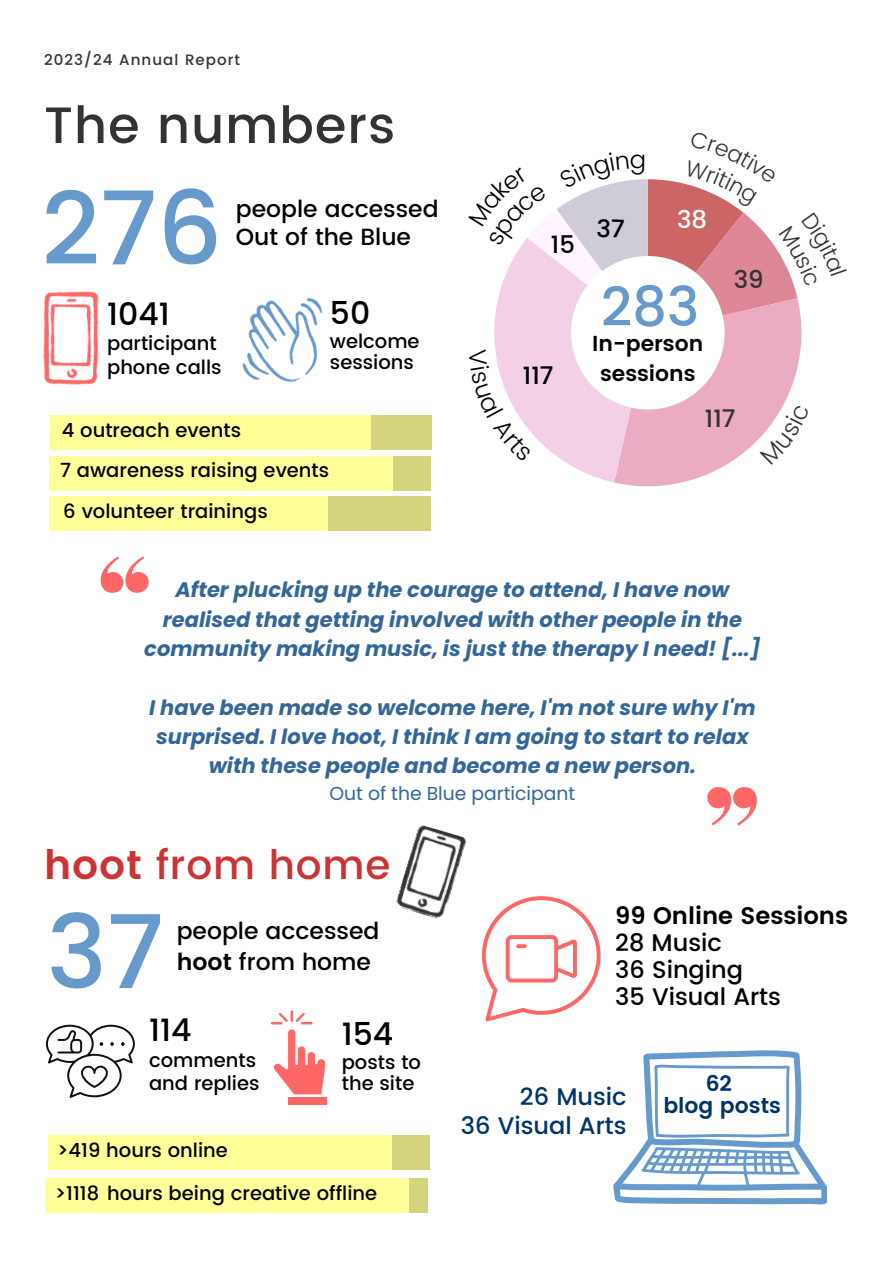
<style>
.page{position:relative;width:894px;height:1264px;background:#fff}
.page>*{position:absolute;margin:0;border:0;box-sizing:border-box;transform-origin:0 0}
.t1{font:500 101.7px "Poppins";color:#69c}
.t2{font:500 54.3px "Poppins";color:#69c}
.t3{font:500 51px "Poppins";letter-spacing:.02em;color:#333}
.t4{font:500 40.5px "Poppins";letter-spacing:.02em;color:#c33}
.t5{font:500 31.5px "Poppins";color:#000}
.t6{font:500 24.3px "Poppins";color:#000}
.t7{font:500 24.3px "Poppins";color:#333}
.t8{font:500 24.3px "Poppins";color:#fff}
.t9{font:500 24px/27px "Poppins";color:#000}
.t10{font:500 24px/28.2px "Poppins";color:#036;text-align:right}
.t11{font:600 24px "Poppins";color:#000}
.t12{font:500 23.4px/30.3px "Poppins";color:#000}
.t13{font:600 21.75px/22.5px "Poppins";color:#036;text-align:center}
.t14{font:600 21.6px/29.8px "Poppins";color:#000;text-align:center}
.t15{font:italic 700 21px/29.2px "Poppins";color:#369;text-align:center}
.t16{font:500 19.5px/21.3px "Poppins";color:#000}
.t17{font:18.75px "Poppins";color:#369}
.t18{font:500 15px "Poppins";letter-spacing:.07em;color:#333}
.s1{font-weight:600}
</style>
<div class="page">
<div style="left:50px;top:415px;width:381px;height:35px;background:#d4d47f"></div>
<div style="left:50px;top:415px;width:320px;height:35px;background:#ff9"></div>
<div style="left:49px;top:456px;width:381px;height:34px;background:#d4d47f"></div>
<div style="left:49px;top:456px;width:343px;height:34px;background:#ff9"></div>
<div style="left:49px;top:496px;width:381px;height:34px;background:#d4d47f"></div>
<div style="left:49px;top:496px;width:278px;height:34px;background:#ff9"></div>
<img style="left:396px;top:825px;width:71px;height:94px">
<div style="left:48px;top:1135px;width:382px;height:34px;background:#d4d47f"></div>
<div style="left:48px;top:1135px;width:344px;height:34px;background:#ff9"></div>
<div style="left:46px;top:1178px;width:381px;height:34px;background:#d4d47f"></div>
<div style="left:46px;top:1178px;width:362px;height:34px;background:#ff9"></div>
<svg style="left:613px;top:1050px;width:213px;height:154px"></svg>
<svg style="left:482px;top:896px;width:118px;height:125px"></svg>
<img style="left:43px;top:291px;width:56px;height:94px">
<img style="left:242px;top:297px;width:81px;height:85px">
<svg style="left:46px;top:1024px;width:89px;height:73px"></svg>
<div style="left:289px;top:1096px;width:38px;height:8px;background:#f66"></div>
<svg style="left:271px;top:1010px;width:54px;height:84px"></svg>
<svg style="left:101px;top:556px;width:48px;height:36px"></svg>
<svg style="left:707px;top:787px;width:49px;height:38px"></svg>
<svg style="left:494px;top:179px;width:308px;height:307px"></svg>
<p class="t18" style="left:44px;top:51px;width:197px">2023/24 Annual Report</p>
<h3 class="t3" style="left:44px;top:95px;width:352px">The numbers</h3>
<h1 class="t1" style="left:41px;top:170px;width:182px">276</h1>
<h3 class="t5" style="left:107px;top:295px;width:64px">1041</h3>
<p class="t16" style="left:107px;top:332px;width:116px;line-height:23.7px">participant phone calls</p>
<h5 class="t12" style="left:236px;top:195px;width:204px;line-height:28.2px">people accessed<br>Out of the Blue</h5>
<h3 class="t5" style="left:330px;top:294px;width:42px">50</h3>
<p class="t16" style="left:330px;top:330px;width:91px">welcome sessions</p>
<p class="t16" style="left:60px;top:410px;width:270px;line-height:40.3px">4 outreach events<br>7 awareness raising events</p>
<p class="t16" style="left:63px;top:500px;width:206px">6 volunteer trainings</p>
<h4 class="t6" style="left:550px;top:231px;width:26px">15</h4>
<p class="t6" style="left:522px;top:361px;width:32px">117</p>
<p class="t8" style="left:676px;top:206px;width:32px">38</p>
<h2 class="t2" style="left:600px;top:275px;width:100px">283</h2>
<p class="t14" style="left:592px;top:329px;width:112px">In-person sessions</p>
<h6 class="t7" style="left:733px;top:265px;width:31px">39</h6>
<h4 class="t7" style="left:704px;top:404px;width:32px">117</h4>
<p class="t15" style="left:144px;top:575px;width:617px">After plucking up the courage to attend, I have now realised that getting involved with other people in the community making music, is just the therapy I need! [...]</p>
<p class="t15" style="left:149px;top:692px;width:608px">I have been made so welcome here, I'm not sure why I'm surprised. I love hoot, I think I am going to start to relax with these people and become a new person.</p>
<p class="t17" style="left:329px;top:780px;width:247px">Out of the Blue participant</p>
<p class="t4" style="left:44px;top:841px;width:348px"><span class="s1">hoot</span> from home</p>
<h5 class="t1" style="left:46px;top:893px;width:119px">37</h5>
<h5 class="t12" style="left:177px;top:916px;width:204px">people accessed <span class="s1">hoot</span> from home</h5>
<h3 class="t5" style="left:149px;top:1012px;width:44px">114</h3>
<p class="t16" style="left:149px;top:1049px;width:112px;line-height:22.5px">comments and replies</p>
<h3 class="t5" style="left:341px;top:1015px;width:53px">154</h3>
<p class="t16" style="left:341px;top:1051px;width:81px">posts to the site</p>
<p class="t16" style="left:55px;top:1128px;width:324px;line-height:42.9px">&gt;419 hours online<br>&gt;1118 hours being creative offline</p>
<p class="t11" style="left:615px;top:901px;width:234px">99 Online Sessions</p>
<p class="t9" style="left:615px;top:929px;width:167px">28 Music<br>36 Singing<br>35 Visual Arts</p>
<p class="t10" style="left:460px;top:1083px;width:167px">26 Music<br>36 Visual Arts</p>
<p class="t13" style="left:663px;top:1071px;width:119px">62<br>blog posts</p>
</div>
